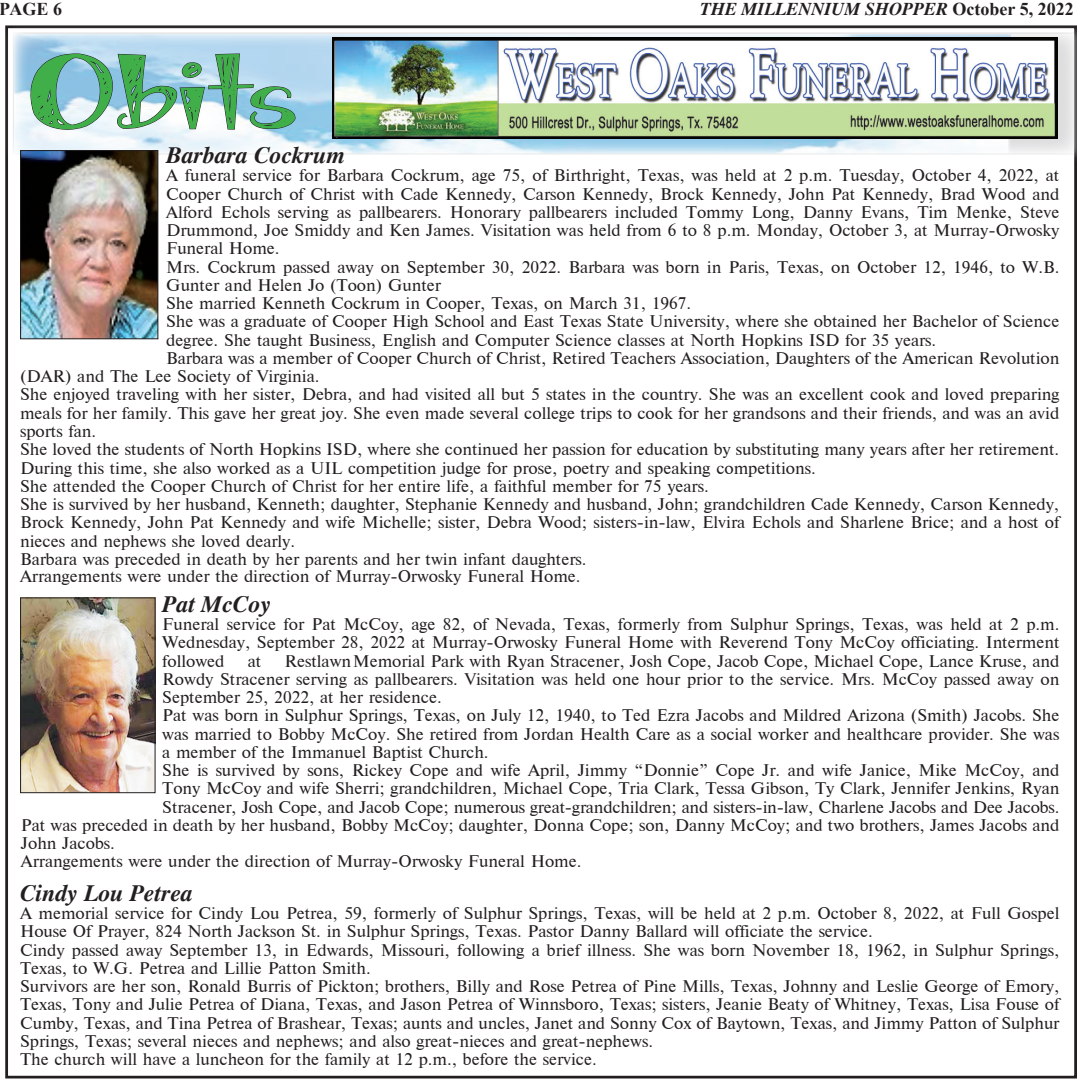
<style>
.page{position:relative;width:1080px;height:1080px;background:#fff}
.page>*{position:absolute;margin:0;border:0;box-sizing:border-box;transform-origin:0 0}
.t1{font:77.85px "Janda Apple Cobbler";color:#40ae49;scale:1.43 1}
.t2{font:italic 700 23.4px "Times";color:#231f20}
.t3{font:italic 700 18px "Times New Roman";color:#231f20}
.t4{font:700 18px "Times New Roman";color:#231f20}
.t5{font:16.05px/18.3px "Times";color:#231f20}
.s1{font-style:normal}
</style>
<div class="page">
<div style="left:3px;top:23px;width:1074px;height:141px;background:#fff;opacity:.75"></div>
<svg style="left:1010px;top:34px;width:65px;height:119px;fill:#e3e3e4"></svg>
<img style="left:15px;top:34px;width:995px;height:119px">
<img style="left:332px;top:38px;width:725px;height:100px">
<svg style="left:30px;top:53px;width:266px;height:77px;background:#a6c4d7"></svg>
<img style="left:22px;top:599px;width:132px;height:192px">
<div style="left:20px;top:597px;width:136px;height:196px;border:1px solid #231f20"></div>
<img style="left:22px;top:152px;width:134px;height:185px">
<div style="left:20px;top:150px;width:138px;height:189px;border:1px solid #231f20"></div>
<p class="t4" style="left:0;top:-4px;width:64px">PAGE 6</p>
<p class="t3" style="left:700px;top:-2px;width:375px">THE MILLENNIUM SHOPPER <span class="s1">October 5, 2022</span></p>
<h1 class="t1" style="left:29px;top:56px;width:188px">Obits</h1>
<h2 class="t2" style="left:166px;top:141px;width:181px">Barbara Cockrum</h2>
<p class="t5" style="left:166px;top:166px;width:895px">A funeral service for Barbara Cockrum, age 75, of Birthright, Texas, was held at 2 p.m. Tuesday, October 4, 2022, at</p>
<p class="t5" style="left:166px;top:185px;width:895px">Cooper Church of Christ with Cade Kennedy, Carson Kennedy, Brock Kennedy, John Pat Kennedy, Brad Wood and</p>
<p class="t5" style="left:166px;top:203px;width:895px">Alford Echols serving as pallbearers. Honorary pallbearers included Tommy Long, Danny Evans, Tim Menke, Steve</p>
<p class="t5" style="left:166px;top:221px;width:895px">Drummond, Joe Smiddy and Ken James. Visitation was held from 6 to 8 p.m. Monday, October 3, at Murray-Orwosky</p>
<p class="t5" style="left:166px;top:239px;width:115px">Funeral Home.</p>
<p class="t5" style="left:166px;top:258px;width:895px">Mrs. Cockrum passed away on September 30, 2022. Barbara was born in Paris, Texas, on October 12, 1946, to W.B.</p>
<p class="t5" style="left:166px;top:276px;width:276px">Gunter and Helen Jo (Toon) Gunter</p>
<p class="t5" style="left:166px;top:294px;width:527px">She married Kenneth Cockrum in Cooper, Texas, on March 31, 1967.</p>
<p class="t5" style="left:166px;top:312px;width:895px">She was a graduate of Cooper High School and East Texas State University, where she obtained her Bachelor of Science</p>
<p class="t5" style="left:166px;top:331px;width:772px">degree. She taught Business, English and Computer Science classes at North Hopkins ISD for 35 years.</p>
<p class="t5" style="left:166px;top:349px;width:895px">Barbara was a member of Cooper Church of Christ, Retired Teachers Association, Daughters of the American Revolution</p>
<p class="t5" style="left:20px;top:367px;width:301px">(DAR) and The Lee Society of Virginia.</p>
<p class="t5" style="left:20px;top:386px;width:1041px">She enjoyed traveling with her sister, Debra, and had visited all but 5 states in the country. She was an excellent cook and loved preparing</p>
<p class="t5" style="left:20px;top:404px;width:1041px">meals for her family. This gave her great joy. She even made several college trips to cook for her grandsons and their friends, and was an avid</p>
<p class="t5" style="left:20px;top:422px;width:78px">sports fan.</p>
<p class="t5" style="left:20px;top:440px;width:1041px">She loved the students of North Hopkins ISD, where she continued her passion for education by substituting many years after her retirement.</p>
<p class="t5" style="left:20px;top:459px;width:797px">During this time, she also worked as a UIL competition judge for prose, poetry and speaking competitions.</p>
<p class="t5" style="left:20px;top:477px;width:690px">She attended the Cooper Church of Christ for her entire life, a faithful member for 75 years.</p>
<p class="t5" style="left:20px;top:495px;width:1041px">She is survived by her husband, Kenneth; daughter, Stephanie Kennedy and husband, John; grandchildren Cade Kennedy, Carson Kennedy,</p>
<p class="t5" style="left:20px;top:513px;width:1041px">Brock Kennedy, John Pat Kennedy and wife Michelle; sister, Debra Wood; sisters-in-law, Elvira Echols and Sharlene Brice; and a host of</p>
<p class="t5" style="left:20px;top:532px;width:277px">nieces and nephews she loved dearly.</p>
<p class="t5" style="left:20px;top:550px;width:568px">Barbara was preceded in death by her parents and her twin infant daughters.</p>
<p class="t5" style="left:20px;top:567px;width:562px">Arrangements were under the direction of Murray-Orwosky Funeral Home.</p>
<h2 class="t2" style="left:162px;top:590px;width:110px">Pat McCoy</h2>
<p class="t5" style="left:162px;top:615px;width:899px;text-align:justify">Funeral service for Pat McCoy, age 82, of Nevada, Texas, formerly from Sulphur Springs, Texas, was held at 2 p.m.<br>Wednesday, September 28, 2022 at Murray-Orwosky Funeral Home with Reverend Tony McCoy officiating. Interment followed</p>
<p class="t5" style="left:248px;top:652px;width:15px">at</p>
<p class="t5" style="left:285px;top:652px;width:776px">Restlawn Memorial Park with Ryan Stracener, Josh Cope, Jacob Cope, Michael Cope, Lance Kruse, and</p>
<p class="t5" style="left:162px;top:670px;width:899px">Rowdy Stracener serving as pallbearers. Visitation was held one hour prior to the service. Mrs. McCoy passed away on</p>
<p class="t5" style="left:162px;top:688px;width:281px">September 25, 2022, at her residence.</p>
<p class="t5" style="left:162px;top:706px;width:899px">Pat was born in Sulphur Springs, Texas, on July 12, 1940, to Ted Ezra Jacobs and Mildred Arizona (Smith) Jacobs. She</p>
<p class="t5" style="left:162px;top:725px;width:899px">was married to Bobby McCoy. She retired from Jordan Health Care as a social worker and healthcare provider. She was</p>
<p class="t5" style="left:162px;top:743px;width:328px">a member of the Immanuel Baptist Church.</p>
<p class="t5" style="left:162px;top:761px;width:899px">She is survived by sons, Rickey Cope and wife April, Jimmy “Donnie” Cope Jr. and wife Janice, Mike McCoy, and</p>
<p class="t5" style="left:162px;top:779px;width:899px">Tony McCoy and wife Sherri; grandchildren, Michael Cope, Tria Clark, Tessa Gibson, Ty Clark, Jennifer Jenkins, Ryan</p>
<p class="t5" style="left:162px;top:798px;width:899px">Stracener, Josh Cope, and Jacob Cope; numerous great-grandchildren; and sisters-in-law, Charlene Jacobs and Dee Jacobs.</p>
<p class="t5" style="left:21px;top:816px;width:1040px">Pat was preceded in death by her husband, Bobby McCoy; daughter, Donna Cope; son, Danny McCoy; and two brothers, James Jacobs and</p>
<p class="t5" style="left:21px;top:834px;width:95px">John Jacobs.</p>
<p class="t5" style="left:21px;top:853px;width:562px">Arrangements were under the direction of Murray-Orwosky Funeral Home.</p>
<h2 class="t2" style="left:20px;top:879px;width:175px">Cindy Lou Petrea</h2>
<p class="t5" style="left:20px;top:904px;width:1041px">A memorial service for Cindy Lou Petrea, 59, formerly of Sulphur Springs, Texas, will be held at 2 p.m. October 8, 2022, at Full Gospel House Of Prayer, 824 North Jackson St. in Sulphur Springs, Texas. Pastor Danny Ballard will officiate the service.<br>Cindy passed away September 13, in Edwards, Missouri, following a brief illness. She was born November 18, 1962, in Sulphur Springs, Texas, to W.G. Petrea and Lillie Patton Smith.<br>Survivors are her son, Ronald Burris of Pickton; brothers, Billy and Rose Petrea of Pine Mills, Texas, Johnny and Leslie George of Emory, Texas, Tony and Julie Petrea of Diana, Texas, and Jason Petrea of Winnsboro, Texas; sisters, Jeanie Beaty of Whitney, Texas, Lisa Fouse of Cumby, Texas, and Tina Petrea of Brashear, Texas; aunts and uncles, Janet and Sonny Cox of Baytown, Texas, and Jimmy Patton of Sulphur Springs, Texas; several nieces and nephews; and also great-nieces and great-nephews.<br>The church will have a luncheon for the family at 12 p.m., before the service.</p>
</div>
